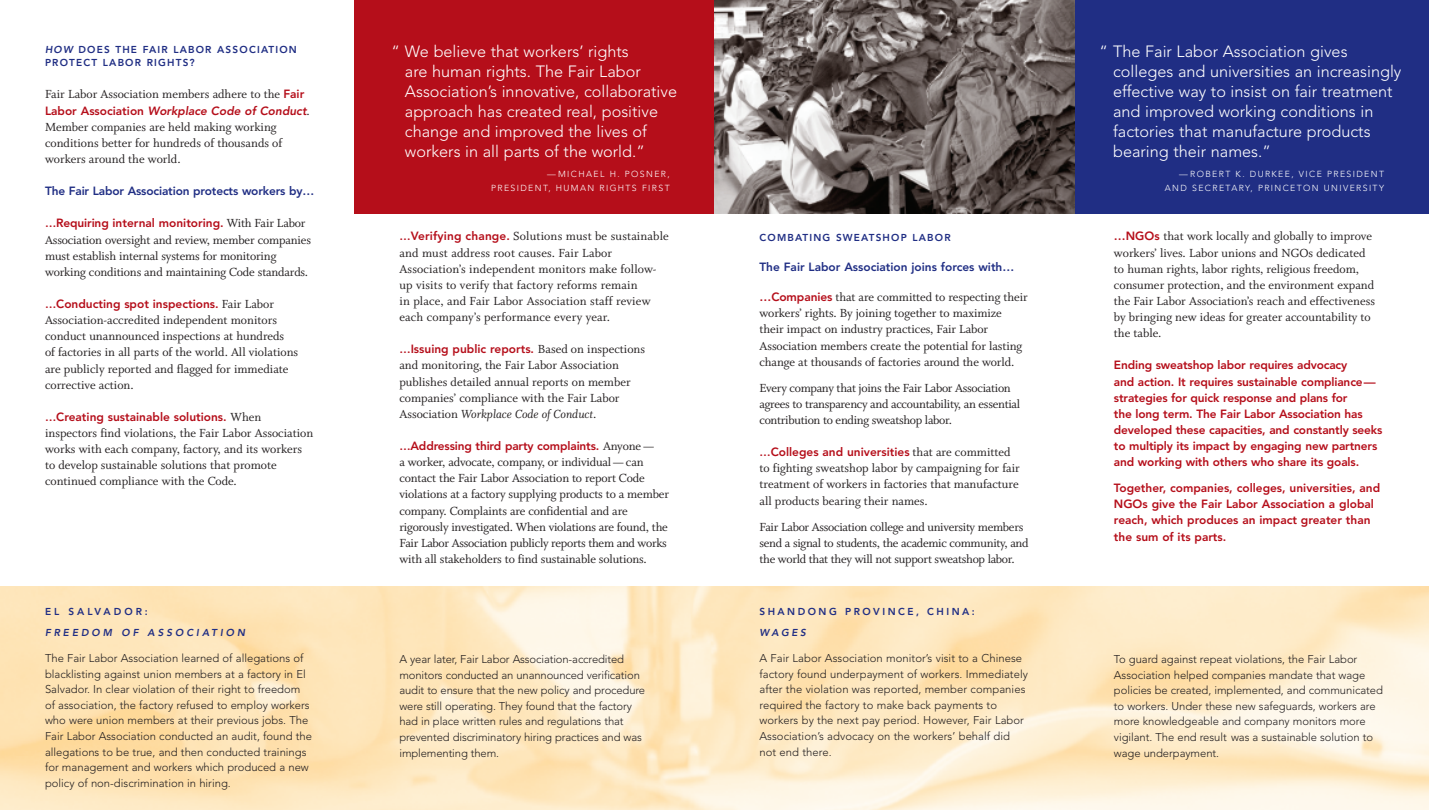
<style>
.page{position:relative;width:1429px;height:810px;background:#fff}
.page>*{position:absolute;margin:0;border:0;box-sizing:border-box;transform-origin:0 0}
.t1{font:300 16.25px/20px "Avenir";color:#fff}
.t2{font:13.12px/16.1px "Whitman Roman Os F";color:#231f20}
.t3{font:13.12px/16.1px "Whitman Roman Os F";letter-spacing:-.02em;color:#231f20}
.t4{font:13.12px "Whitman Italic LF";color:#231f20}
.t5{font:800 11.88px/16.1px "Avenir";letter-spacing:-.01em;color:#b50e1a}
.t6{font:800 11.88px "Avenir";letter-spacing:-.01em;color:#202e84}
.t7{font:italic 800 11.88px "Avenir";color:#b50e1a}
.t8{font:300 11.25px/15.6px "Avenir";color:#231f20}
.t9{font:800 10px/13.6px "Avenir";letter-spacing:.12em;color:#202e84}
.t10{font:italic 800 10px "Avenir";letter-spacing:.295em;color:#202e84}
.t11{font:800 10px "Avenir";letter-spacing:.25em;color:#202e84}
.t12{font:800 10px "Avenir";letter-spacing:.295em;color:#202e84}
.t13{font:300 8.75px/13.8px "Avenir";letter-spacing:.155em;color:#fff;text-align:right}
.s1{font-style:italic}
.s2{font-family:"Avenir";font-weight:800;font-size:11.88px;color:#b50e1a}
.s3{font-style:normal}
.s4{font-family:"Whitman Roman Os F";font-weight:400;font-style:normal;font-size:13.12px;color:#231f20}
.s5{font-size:11.25px}
.s6{font-family:"Whitman Roman Os F";font-weight:400;font-size:13.12px;color:#231f20}
.s7{font-family:"Avenir";font-weight:800;font-size:11.25px;color:#b50e1a}
.s8{font-family:"Whitman Roman Os F"}
</style>
<div class="page">
<div style="left:1074px;top:0;width:355px;height:214px;background:#202e84"></div>
<div style="left:354px;top:0;width:360px;height:214px;background:#b50e1a"></div>
<img style="left:714px;top:0;width:360px;height:214px">
<p class="t9" style="left:45px;top:43px;width:253px"><span class="s1">HOW</span> DOES THE FAIR LABOR ASSOCIATION<br>PROTECT LABOR RIGHTS?</p>
<p class="t2" style="left:45px;top:86px;width:261px">Fair Labor Association members adhere to the <span class="s2">Fair</span></p>
<p class="t7" style="left:45px;top:106px;width:266px"><span class="s3">Labor Association</span> Workplace Code of Conduct<span class="s4">.</span></p>
<p class="t2" style="left:45px;top:118px;width:239px">Member companies are held making working conditions better for hundreds of thousands of workers around the world.</p>
<p class="t6" style="left:45px;top:186px;width:271px">The Fair Labor Association protects workers by…</p>
<p class="t5" style="left:45px;top:216px;width:262px"><span class="s5">…</span>Requiring internal monitoring. <span class="s6">With Fair Labor</span></p>
<p class="t2" style="left:45px;top:231px;width:268px">Association oversight and review, member companies must establish internal systems for monitoring working conditions and maintaining Code standards.</p>
<p class="t5" style="left:45px;top:297px;width:231px"><span class="s5">…</span>Conducting spot inspections. <span class="s6">Fair Labor</span></p>
<p class="t2" style="left:45px;top:312px;width:255px">Association-accredited independent monitors conduct unannounced inspections at hundreds<br>of factories in all parts of the world. All violations are publicly reported and flagged for immediate corrective action.</p>
<p class="t5" style="left:45px;top:410px;width:218px"><span class="s5">…</span>Creating sustainable solutions. <span class="s6">When</span></p>
<p class="t2" style="left:45px;top:424px;width:270px">inspectors find violations, the Fair Labor Association works with each company, factory, and its workers to develop sustainable solutions that promote continued compliance with the Code.</p>
<p class="t1" style="left:405px;top:43px;width:274px;text-indent:-14px">“ We believe that workers’ rights<br>are human rights. The Fair Labor Association’s innovative, collaborative approach has created real, positive change and improved the lives of workers in all parts of the world.”</p>
<p class="t13" style="left:491px;top:168px;width:180px">—MICHAEL H. POSNER,<br>PRESIDENT, HUMAN RIGHTS FIRST</p>
<p class="t2" style="left:399px;top:228px;width:271px"><span class="s7">…</span><span class="s2">Verifying change.</span> Solutions must be sustainable and must address root causes. Fair Labor Association’s independent monitors make follow&shy;up visits to verify that factory reforms remain<br>in place, and Fair Labor Association staff review each company’s performance every year.</p>
<p class="t5" style="left:399px;top:342px;width:247px"><span class="s5">…</span>Issuing public reports. <span class="s6">Based on inspections</span></p>
<p class="t2" style="left:399px;top:357px;width:233px">and monitoring, the Fair Labor Association publishes detailed annual reports on member companies’ compliance with the Fair Labor</p>
<p class="t4" style="left:399px;top:406px;width:199px"><span class="s8">Association</span> Workplace Code of Conduct<span class="s8">.</span></p>
<p class="t5" style="left:399px;top:439px;width:257px"><span class="s5">…</span>Addressing third party complaints. <span class="s6">Anyone —</span></p>
<p class="t2" style="left:399px;top:454px;width:271px">a worker, advocate, company, or individual— can contact the Fair Labor Association to report Code violations at a factory supplying products to a member company. Complaints are confidential and are rigorously investigated. When violations are found, the Fair Labor Association publicly reports them and works with all stakeholders to find sustainable solutions.</p>
<p class="t12" style="left:45px;top:607px;width:104px">EL SALVADOR:</p>
<p class="t10" style="left:45px;top:628px;width:201px">FREEDOM OF ASSOCIATION</p>
<p class="t8" style="left:45px;top:651px;width:268px">The Fair Labor Association learned of allegations of blacklisting against union members at a factory in El Salvador. In clear violation of their right to freedom of association, the factory refused to employ workers who were union members at their previous jobs. The Fair Labor Association conducted an audit, found the allegations to be true, and then conducted trainings for management and workers which produced a new policy of non-discrimination in hiring.</p>
<p class="t8" style="left:399px;top:652px;width:247px">A year later, Fair Labor Association-accredited monitors conducted an unannounced verification audit to ensure that the new policy and procedure were still operating. They found that the factory had in place written rules and regulations that prevented discriminatory hiring practices and was implementing them.</p>
<p class="t9" style="left:759px;top:231px;width:193px">COMBATING SWEATSHOP LABOR</p>
<p class="t6" style="left:759px;top:262px;width:256px">The Fair Labor Association joins forces with…</p>
<p class="t2" style="left:759px;top:289px;width:270px"><span class="s2">…Companies</span> that are committed to respecting their workers’ rights. By joining together to maximize their impact on industry practices, Fair Labor Association members create the potential for lasting change at thousands of factories around the world.</p>
<p class="t3" style="left:759px;top:379px;width:262px">Every company that joins the Fair Labor Association agrees to transparency and accountability, an essential contribution to ending sweatshop labor.</p>
<p class="t5" style="left:759px;top:445px;width:252px"><span class="s5">…</span>Colleges and universities <span class="s6">that are committed</span></p>
<p class="t2" style="left:759px;top:460px;width:262px;text-align:justify">to fighting sweatshop labor by campaigning for fair treatment of workers in factories that manufacture all products bearing their names.</p>
<p class="t3" style="left:759px;top:518px;width:271px">Fair Labor Association college and university members send a signal to students, the academic community, and the world that they will not support sweatshop labor.</p>
<p class="t1" style="left:1113px;top:43px;width:290px;text-indent:-13px">“ The Fair Labor Association gives colleges and universities an increasingly effective way to insist on fair treatment and improved working conditions in factories that manufacture products bearing their names.”</p>
<p class="t13" style="left:1165px;top:168px;width:221px">—ROBERT K. DURKEE, VICE PRESIDENT<br>AND SECRETARY, PRINCETON UNIVERSITY</p>
<p class="t2" style="left:1114px;top:228px;width:263px"><span class="s2">…NGOs</span> that work locally and globally to improve workers’ lives. Labor unions and NGOs dedicated to human rights, labor rights, religious freedom, consumer protection, and the environment expand the Fair Labor Association’s reach and effectiveness by bringing new ideas for greater accountability to the table.</p>
<p class="t5" style="left:1114px;top:358px;width:270px">Ending sweatshop labor requires advocacy<br>and action. It requires sustainable compliance— strategies for quick response and plans for<br>the long term. The Fair Labor Association has developed these capacities, and constantly seeks to multiply its impact by engaging new partners and working with others who share its goals.</p>
<p class="t5" style="left:1114px;top:481px;width:268px">Together, companies, colleges, universities, and NGOs give the Fair Labor Association a global reach, which produces an impact greater than the sum of its parts.</p>
<p class="t11" style="left:759px;top:607px;width:217px">SHANDONG PROVINCE, CHINA:</p>
<p class="t10" style="left:759px;top:628px;width:48px">WAGES</p>
<p class="t8" style="left:759px;top:651px;width:270px">A Fair Labor Association monitor’s visit to a Chinese factory found underpayment of workers. Immediately after the violation was reported, member companies required the factory to make back payments to workers by the next pay period. However, Fair Labor Association’s advocacy on the workers’ behalf did not end there.</p>
<p class="t8" style="left:1114px;top:652px;width:270px">To guard against repeat violations, the Fair Labor Association helped companies mandate that wage policies be created, implemented, and communicated to workers. Under these new safeguards, workers are more knowledgeable and company monitors more vigilant. The end result was a sustainable solution to wage underpayment.</p>
</div>
